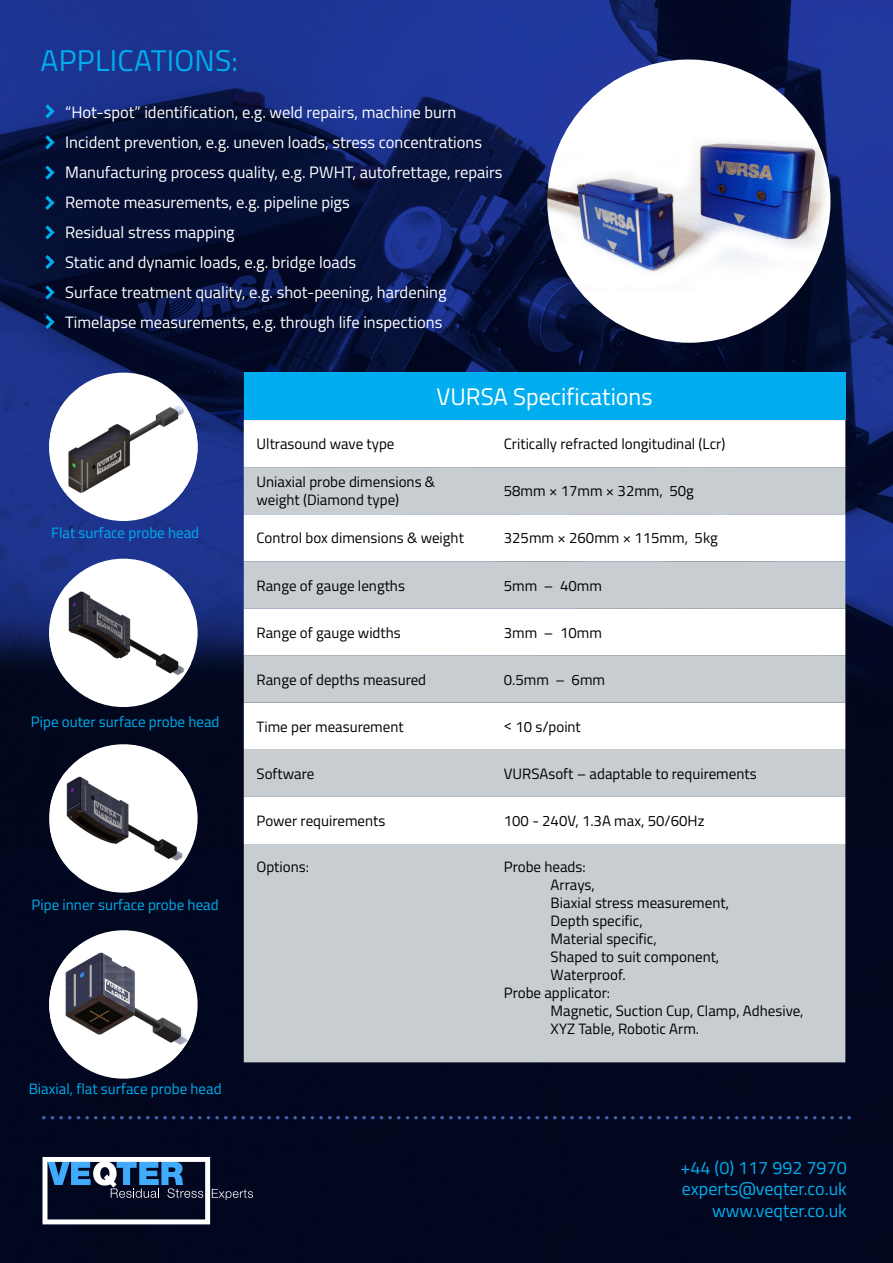
<style>
.page{position:relative;width:893px;height:1263px;background:#fff}
.page>*{position:absolute;margin:0;border:0;box-sizing:border-box;transform-origin:0 0}
.t1{font:30px "Titillium";letter-spacing:.01em;color:#00aeef}
.t2{font:25.5px "Georgia";color:#4066b0}
.t3{font:24px "Titillium";color:#fff}
.t4{font:18px/21.6px "Titillium";color:#00aeef;text-align:right}
.t5{font:16.5px/30px "Titillium";color:#fff}
.t6{font:15px/18px "Titillium";color:#000}
.t7{font:15px "Titillium";color:#00aeef}
</style>
<div class="page">
<img style="left:0;top:0;width:893px;height:1263px">
<svg style="left:43px;top:1157px;width:210px;height:67px"></svg>
<svg style="left:45px;top:104px;width:10px;height:14px"></svg>
<svg style="left:45px;top:135px;width:10px;height:14px"></svg>
<svg style="left:45px;top:166px;width:10px;height:14px"></svg>
<svg style="left:45px;top:196px;width:10px;height:14px"></svg>
<svg style="left:45px;top:225px;width:10px;height:14px"></svg>
<svg style="left:45px;top:255px;width:10px;height:14px"></svg>
<svg style="left:45px;top:285px;width:10px;height:14px"></svg>
<svg style="left:45px;top:315px;width:10px;height:14px"></svg>
<div style="left:49px;top:373px;width:149px;height:148px;background:#fff;border-radius:50%"></div>
<img style="left:49px;top:393px;width:149px;height:114px">
<div style="left:49px;top:559px;width:149px;height:148px;background:#fff;border-radius:50%"></div>
<img style="left:49px;top:585px;width:142px;height:97px">
<div style="left:49px;top:744px;width:149px;height:149px;background:#fff;border-radius:50%"></div>
<img style="left:50px;top:771px;width:137px;height:101px">
<div style="left:49px;top:930px;width:149px;height:149px;background:#fff;border-radius:50%"></div>
<img style="left:49px;top:948px;width:145px;height:115px">
<img style="left:547px;top:60px;width:283px;height:283px;border-radius:141px">
<div style="left:244px;top:373px;width:601px;height:47px;background:#00aeef"></div>
<svg style="left:244px;top:420px;width:601px;height:47px"></svg>
<svg style="left:244px;top:467px;width:601px;height:595px;fill:#c8cdd1"></svg>
<h1 class="t1" style="left:41px;top:39px;width:199px">APPLICATIONS:</h1>
<p class="t5" style="left:65px;top:97px;width:439px">“Hot-spot” identification, e.g. weld repairs, machine burn Incident prevention, e.g. uneven loads, stress concentrations Manufacturing process quality, e.g. PWHT, autofrettage, repairs Remote measurements, e.g. pipeline pigs<br>Residual stress mapping<br>Static and dynamic loads, e.g. bridge loads<br>Surface treatment quality, e.g. shot-peening, hardening Timelapse measurements, e.g. through life inspections</p>
<p class="t7" style="left:51px;top:522px;width:150px">Flat surface probe head</p>
<p class="t7" style="left:31px;top:711px;width:190px">Pipe outer surface probe head</p>
<p class="t7" style="left:32px;top:894px;width:189px">Pipe inner surface probe head</p>
<p class="t7" style="left:29px;top:1078px;width:194px">Biaxial, flat surface probe head</p>
<h3 class="t3" style="left:436px;top:379px;width:218px">VURSA Specifications</h3>
<p class="t6" style="left:257px;top:434px;width:139px">Ultrasound wave type</p>
<p class="t6" style="left:504px;top:434px;width:223px">Critically refracted longitudinal (Lcr)</p>
<p class="t6" style="left:257px;top:472px;width:180px">Uniaxial probe dimensions &amp; weight (Diamond type)</p>
<p class="t6" style="left:504px;top:481px;width:192px">58mm × 17mm × 32mm, 50g</p>
<p class="t6" style="left:257px;top:528px;width:209px">Control box dimensions &amp; weight</p>
<p class="t6" style="left:504px;top:528px;width:215px">325mm × 260mm × 115mm, 5kg</p>
<p class="t6" style="left:257px;top:575px;width:150px">Range of gauge lengths</p>
<p class="t6" style="left:504px;top:575px;width:100px">5mm – 40mm</p>
<p class="t6" style="left:257px;top:623px;width:146px">Range of gauge widths</p>
<p class="t6" style="left:504px;top:623px;width:100px">3mm – 10mm</p>
<p class="t6" style="left:257px;top:670px;width:171px">Range of depths measured</p>
<p class="t6" style="left:504px;top:670px;width:103px">0.5mm – 6mm</p>
<p class="t6" style="left:257px;top:717px;width:149px">Time per measurement</p>
<p class="t6" style="left:504px;top:717px;width:79px">&lt; 10 s/point</p>
<p class="t6" style="left:257px;top:764px;width:59px">Software</p>
<p class="t6" style="left:504px;top:764px;width:254px">VURSAsoft – adaptable to requirements</p>
<p class="t6" style="left:257px;top:811px;width:130px">Power requirements</p>
<p class="t6" style="left:504px;top:811px;width:202px">100 - 240V, 1.3A max, 50/60Hz</p>
<p class="t6" style="left:257px;top:857px;width:54px">Options:</p>
<p class="t6" style="left:504px;top:857px;width:83px">Probe heads:</p>
<p class="t6" style="left:551px;top:875px;width:46px">Arrays,</p>
<p class="t6" style="left:551px;top:893px;width:180px">Biaxial stress measurement,</p>
<p class="t6" style="left:551px;top:911px;width:94px">Depth specific,</p>
<p class="t6" style="left:551px;top:929px;width:108px">Material specific,</p>
<p class="t6" style="left:551px;top:947px;width:170px">Shaped to suit component,</p>
<p class="t6" style="left:551px;top:965px;width:76px">Waterproof.</p>
<p class="t6" style="left:504px;top:983px;width:108px">Probe applicator:</p>
<p class="t6" style="left:551px;top:1001px;width:255px">Magnetic, Suction Cup, Clamp, Adhesive,</p>
<p class="t6" style="left:551px;top:1019px;width:150px">XYZ Table, Robotic Arm.</p>
<h2 class="t2" style="left:41px;top:1094px;width:814px">..............................................................................................</h2>
<p class="t4" style="left:680px;top:1156px;width:168px">+44 (0) 117 992 7970 experts@veqter.co.uk www.veqter.co.uk</p>
</div>
